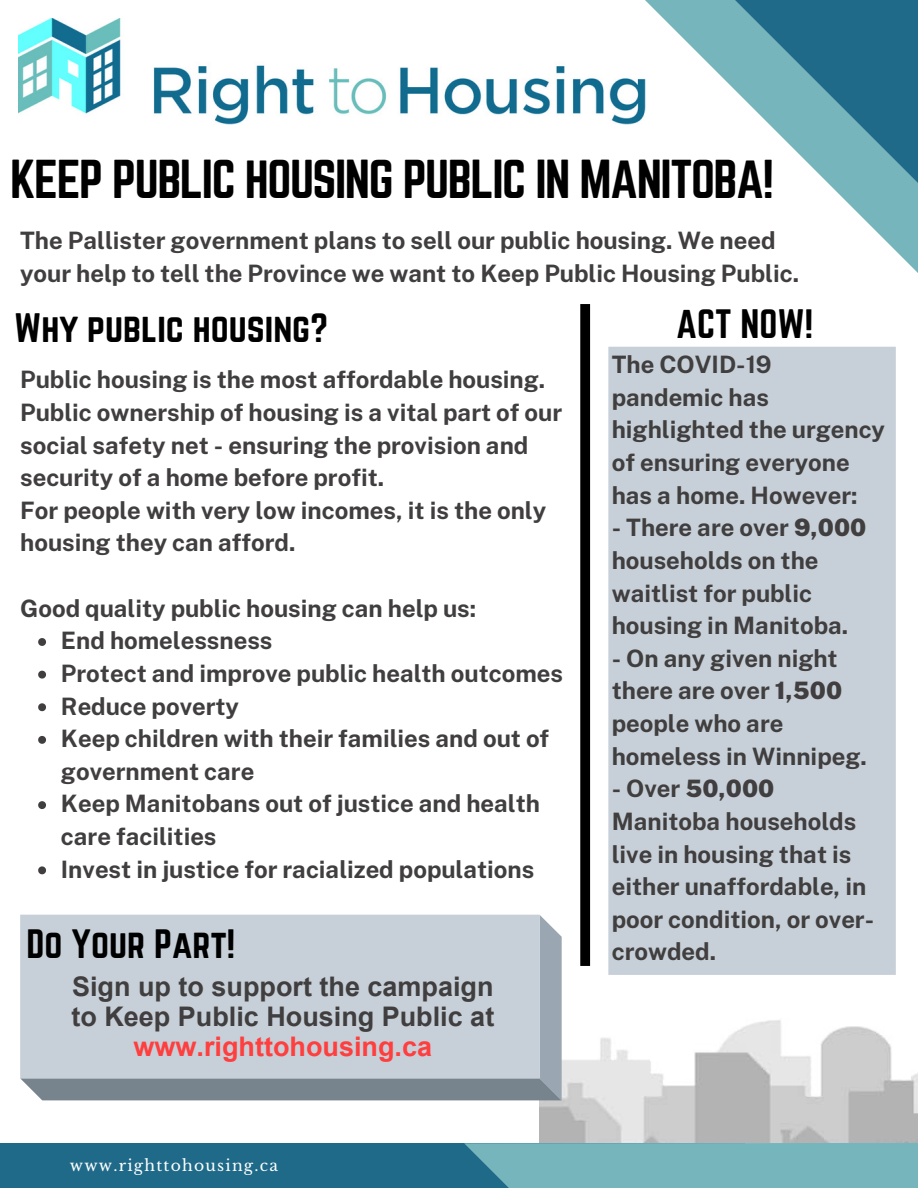
<style>
.page{position:relative;width:918px;height:1188px;background:#fff}
.page>*{position:absolute;margin:0;border:0;box-sizing:border-box;transform-origin:0 0}
.t1{font:48px "Norwester";letter-spacing:-.03em;color:#000}
.t2{font:36px "Norwester";color:#000}
.t3{font:700 27px/29.7px "Arial";color:#403e3e}
.t4{font:700 27px "Arial";color:#ff3e3e}
.t5{font:700 24px/32.7px "Public Sans";color:#403e3e}
.t6{font:15.6px "Libre Baskerville";letter-spacing:.08em;color:#fff}
.s1{font-weight:900}
</style>
<div class="page">
<div style="left:0;top:1143px;width:745px;height:45px;background:#1f6a89"></div>
<svg style="left:464px;top:781px;width:454px;height:407px"></svg>
<svg style="left:622px;top:0;width:84px;height:125px"></svg>
<svg style="left:706px;top:0;width:212px;height:273px"></svg>
<svg style="left:38px;top:638px;width:8px;height:8px"></svg>
<svg style="left:38px;top:671px;width:8px;height:8px"></svg>
<svg style="left:38px;top:703px;width:8px;height:8px"></svg>
<svg style="left:38px;top:736px;width:8px;height:8px"></svg>
<svg style="left:38px;top:801px;width:8px;height:8px"></svg>
<svg style="left:38px;top:866px;width:8px;height:8px"></svg>
<svg style="left:580px;top:304px;width:10px;height:662px;background:#070707"></svg>
<svg style="left:609px;top:346px;width:308px;height:629px"></svg>
<div style="left:608px;top:347px;width:288px;height:628px;background:#c7d0d8"></div>
<svg style="left:20px;top:915px;width:542px;height:185px;background:#85919b"></svg>
<div style="left:20px;top:915px;width:520px;height:163px;background:#c7d0d8"></div>
<img style="left:19px;top:19px;width:626px;height:105px">
<h1 class="t1" style="left:10px;top:156px;width:765px">KEEP PUBLIC HOUSING PUBLIC IN MANITOBA!</h1>
<p class="t5" style="left:20px;top:224px;width:780px">The Pallister government plans to sell our public housing. We need your help to tell the Province we want to Keep Public Housing Public.</p>
<h2 class="t2" style="left:14px;top:311px;width:316px">Why public housing?</h2>
<h2 class="t2" style="left:676px;top:306px;width:139px">ACT NOW!</h2>
<p class="t5" style="left:20px;top:363px;width:543px">Public housing is the most affordable housing.<br>Public ownership of housing is a vital part of our social safety net - ensuring the provision and security of a home before profit.<br>For people with very low incomes, it is the only housing they can afford.</p>
<p class="t5" style="left:20px;top:592px;width:458px">Good quality public housing can help us:</p>
<p class="t5" style="left:61px;top:624px;width:504px">End homelessness<br>Protect and improve public health outcomes<br>Reduce poverty<br>Keep children with their families and out of government care<br>Keep Manitobans out of justice and health care facilities<br>Invest in justice for racialized populations</p>
<h2 class="t2" style="left:26px;top:926px;width:210px">Do Your Part!</h2>
<p class="t3" style="left:71px;top:973px;width:424px">Sign up to support the campaign to Keep Public Housing Public at</p>
<p class="t4" style="left:134px;top:1028px;width:300px">www.righttohousing.ca</p>
<p class="t6" style="left:70px;top:1156px;width:210px">www.righttohousing.ca</p>
<p class="t5" style="left:612px;top:348px;width:275px">The COVID-19 pandemic has highlighted the urgency of ensuring everyone has a home. However:</p>
<p class="t5" style="left:612px;top:511px;width:256px">- There are over <span class="s1">9,000 </span>households on the waitlist for public housing in Manitoba.</p>
<p class="t5" style="left:612px;top:642px;width:257px">- On any given night there are over <span class="s1">1,500 </span>people who are homeless in Winnipeg.</p>
<p class="t5" style="left:612px;top:772px;width:264px">- Over <span class="s1">50,000<br></span>Manitoba households live in housing that is either unaffordable, in poor condition, or over&shy;crowded.</p>
</div>
